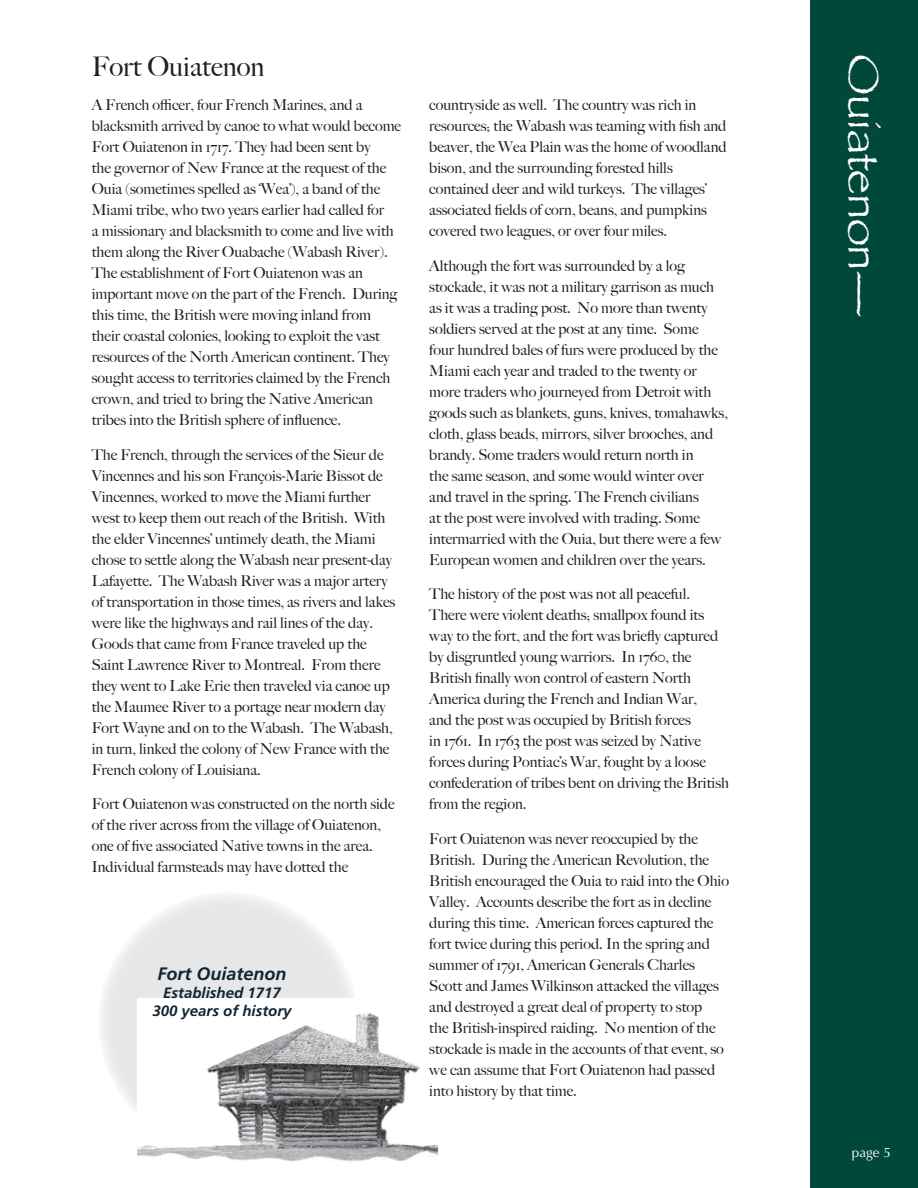
<style>
.page{position:relative;width:918px;height:1188px;background:#fff}
.page>*{position:absolute;margin:0;border:0;box-sizing:border-box;transform-origin:0 0}
.t1{font:45px "Papyrus";color:#fff}
.t2{font:500 27px "Big Caslon";color:#231f20}
.t3{font:italic 700 18px "Frutiger";color:#112530}
.t4{font:500 15px/21px "Big Caslon";color:#231f20}
.t5{font:italic 700 15px/18px "Frutiger";color:#112530;text-align:center}
.t6{font:13.5px "Optima";color:#fff}
</style>
<div class="page">
<div style="left:810px;top:0;width:108px;height:1188px;background:#004839"></div>
<img style="left:137px;top:1013px;width:301px;height:149px">
<img style="left:137px;top:1013px;width:221px;height:139px">
<h2 class="t2" style="left:92px;top:44px;width:174px">Fort Ouiatenon</h2>
<p class="t4" style="left:92px;top:94px;width:311px">A French officer, four French Marines, and a blacksmith arrived by canoe to what would become Fort Ouiatenon in 1717. They had been sent by<br>the governor of New France at the request of the Ouia (sometimes spelled as ‘Wea’), a band of the Miami tribe, who two years earlier had called for<br>a missionary and blacksmith to come and live with them along the River Ouabache (Wabash River).<br>The establishment of Fort Ouiatenon was an important move on the part of the French. During this time, the British were moving inland from their coastal colonies, looking to exploit the vast resources of the North American continent. They sought access to territories claimed by the French crown, and tried to bring the Native American tribes into the British sphere of influence.</p>
<p class="t4" style="left:92px;top:443px;width:305px">The French, through the services of the Sieur de Vincennes and his son François-Marie Bissot de Vincennes, worked to move the Miami further west to keep them out reach of the British. With the elder Vincennes’ untimely death, the Miami chose to settle along the Wabash near present-day Lafayette. The Wabash River was a major artery of transportation in those times, as rivers and lakes were like the highways and rail lines of the day.<br>Goods that came from France traveled up the Saint Lawrence River to Montreal. From there they went to Lake Erie then traveled via canoe up the Maumee River to a portage near modern day Fort Wayne and on to the Wabash. The Wabash, in turn, linked the colony of New France with the French colony of Louisiana.</p>
<p class="t4" style="left:92px;top:793px;width:304px">Fort Ouiatenon was constructed on the north side of the river across from the village of Ouiatenon, one of five associated Native towns in the area.<br>Individual farmsteads may have dotted the</p>
<p class="t3" style="left:157px;top:963px;width:131px">Fort Ouiatenon</p>
<p class="t5" style="left:152px;top:984px;width:141px">Established 1717<br>300 years of history</p>
<p class="t4" style="left:429px;top:94px;width:299px">countryside as well. The country was rich in resources; the Wabash was teaming with fish and beaver, the Wea Plain was the home of woodland bison, and the surrounding forested hills contained deer and wild turkeys. The villages’ associated fields of corn, beans, and pumpkins covered two leagues, or over four miles.</p>
<p class="t4" style="left:429px;top:254px;width:300px">Although the fort was surrounded by a log stockade, it was not a military garrison as much as it was a trading post. No more than twenty soldiers served at the post at any time. Some<br>four hundred bales of furs were produced by the Miami each year and traded to the twenty or more traders who journeyed from Detroit with goods such as blankets, guns, knives, tomahawks, cloth, glass beads, mirrors, silver brooches, and brandy. Some traders would return north in<br>the same season, and some would winter over and travel in the spring. The French civilians<br>at the post were involved with trading. Some intermarried with the Ouia, but there were a few European women and children over the years.</p>
<p class="t4" style="left:429px;top:583px;width:301px">The history of the post was not all peaceful.<br>There were violent deaths; smallpox found its way to the fort, and the fort was briefly captured by disgruntled young warriors. In 1760, the British finally won control of eastern North America during the French and Indian War,<br>and the post was occupied by British forces<br>in 1761. In 1763 the post was seized by Native forces during Pontiac’s War, fought by a loose confederation of tribes bent on driving the British from the region.</p>
<p class="t4" style="left:429px;top:827px;width:301px">Fort Ouiatenon was never reoccupied by the British. During the American Revolution, the British encouraged the Ouia to raid into the Ohio Valley. Accounts describe the fort as in decline during this time. American forces captured the fort twice during this period. In the spring and summer of 1791, American Generals Charles Scott and James Wilkinson attacked the villages and destroyed a great deal of property to stop<br>the British-inspired raiding. No mention of the stockade is made in the accounts of that event, so we can assume that Fort Ouiatenon had passed into history by that time.</p>
<h1 class="t1" style="left:891px;top:54px;width:266px;rotate:90deg">Ouiatenon—</h1>
<p class="t6" style="left:852px;top:1145px;width:41px">page 5</p>
</div>
